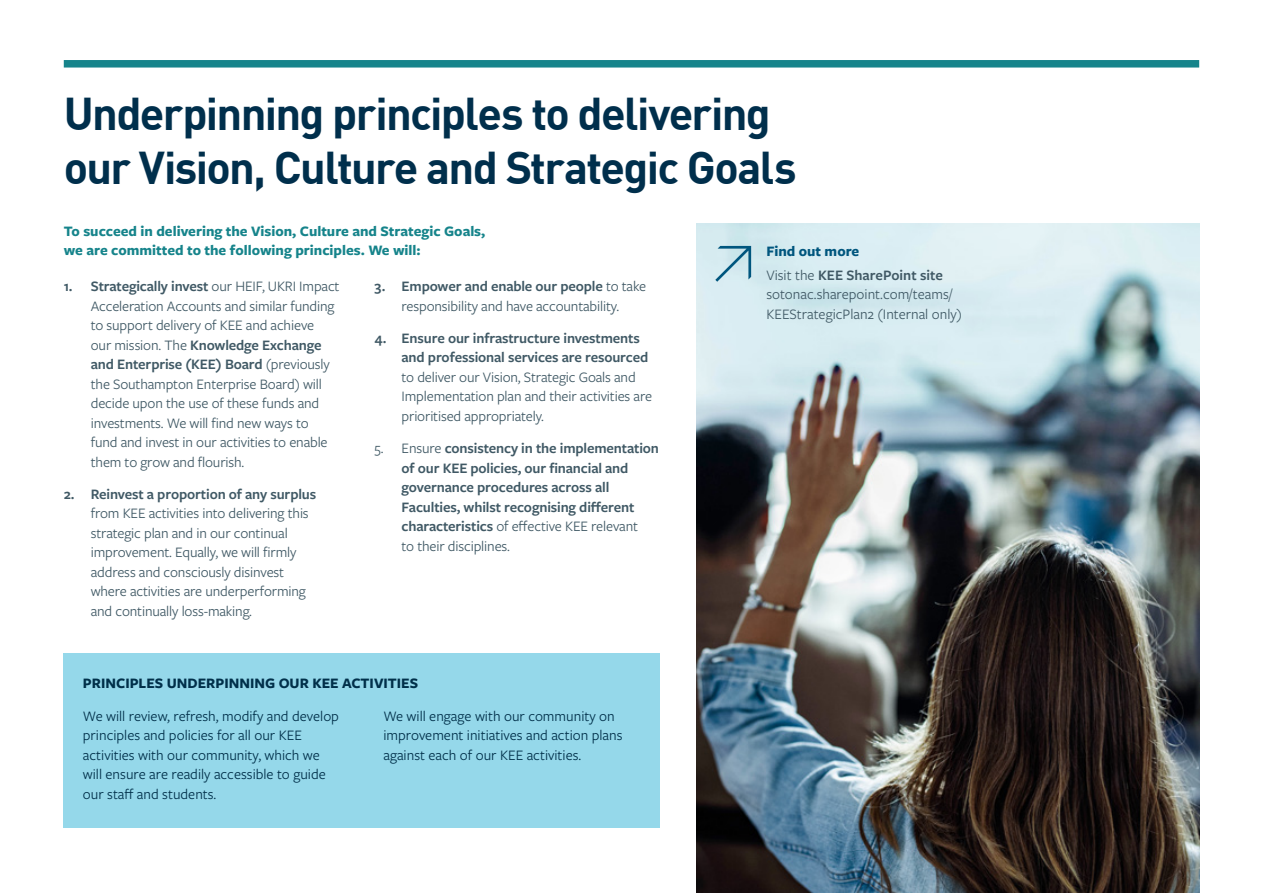
<style>
.page{position:relative;width:1263px;height:893px;background:#fff}
.page>*{position:absolute;margin:0;border:0;box-sizing:border-box;transform-origin:0 0}
.Heading{font:700 45px/54px "DINOT";letter-spacing:-.04em;color:#002f4c}
.Body_Text{font:15px/19.5px "Freight Sans Pro";letter-spacing:-.01em;color:#405965}
.Body_Text-2{font:15px/19.5px "Freight Sans Pro";color:#01304a}
.t1{font:600 15px/19.5px "Freight Sans Pro";letter-spacing:-.01em;color:#405965}
.Body_Text-3{font:700 15px/19.5px "Freight Sans Pro";color:#16848b}
.Body_Text-4{font:700 15px "Freight Sans Pro";color:#01304a}
.Body_Text-5{font:700 15px "Freight Sans Pro";color:#00567e}
.s1{font-weight:600}
.s2{font-weight:400}
</style>
<div class="page">
<div style="left:64px;top:60px;width:1135px;height:8px;background:#16848b"></div>
<div style="left:64px;top:654px;width:596px;height:174px;background:#95d8ea"></div>
<img style="left:696px;top:223px;width:503px;height:670px">
<svg style="left:715px;top:246px;width:36px;height:36px"></svg>
<p class="Heading" style="left:64px;top:83px;width:734px">Underpinning principles to delivering our Vision, Culture and Strategic Goals</p>
<p class="Body_Text-3" style="left:64px;top:220px;width:423px">To succeed in delivering the Vision, Culture and Strategic Goals, we are committed to the following principles. We will:</p>
<p class="Body_Text" style="left:91px;top:276px;width:250px;text-indent:-27px"><span class="s1">1. Strategically invest</span> our HEIF, UKRI Impact Acceleration Accounts and similar funding to support delivery of KEE and achieve<br>our mission. The <span class="s1">Knowledge Exchange and Enterprise (KEE) Board</span> (previously the Southampton Enterprise Board) will decide upon the use of these funds and investments. We will find new ways to<br>fund and invest in our activities to enable them to grow and flourish.</p>
<p class="Body_Text" style="left:91px;top:484px;width:227px;text-indent:-27px"><span class="s1">2. Reinvest a proportion of any surplus </span>from KEE activities into delivering this strategic plan and in our continual improvement. Equally, we will firmly address and consciously disinvest where activities are underperforming and continually loss-making.</p>
<p class="Body_Text-5" style="left:766px;top:241px;width:94px">Find out more</p>
<p class="Body_Text" style="left:766px;top:265px;width:197px">Visit the <span class="s1">KEE SharePoint site </span>sotonac.sharepoint.com/teams/<br>KEEStrategicPlan2 (Internal only)</p>
<p class="Body_Text" style="left:375px;top:276px;width:273px;text-align:center"><span class="s1">3. Empower and enable our people</span> to take responsibility and have accountability.</p>
<p class="Body_Text" style="left:402px;top:328px;width:252px;text-indent:-27px"><span class="s1">4. Ensure our infrastructure investments and professional services are resourced </span>to deliver our Vision, Strategic Goals and Implementation plan and their activities are prioritised appropriately.</p>
<p class="t1" style="left:402px;top:438px;width:259px;text-indent:-27px"><span class="s2">5. Ensure</span> consistency in the implementation of our KEE policies, our financial and governance procedures across all Faculties, whilst recognising different characteristics <span class="s2">of effective KEE relevant<br>to their disciplines.</span></p>
<p class="Body_Text-4" style="left:83px;top:672px;width:337px">PRINCIPLES UNDERPINNING OUR KEE ACTIVITIES</p>
<p class="Body_Text-2" style="left:83px;top:705px;width:258px">We will review, refresh, modify and develop principles and policies for all our KEE activities with our community, which we will ensure are readily accessible to guide our staff and students.</p>
<p class="Body_Text-2" style="left:383px;top:705px;width:241px">We will engage with our community on improvement initiatives and action plans against each of our KEE activities.</p>
</div>
